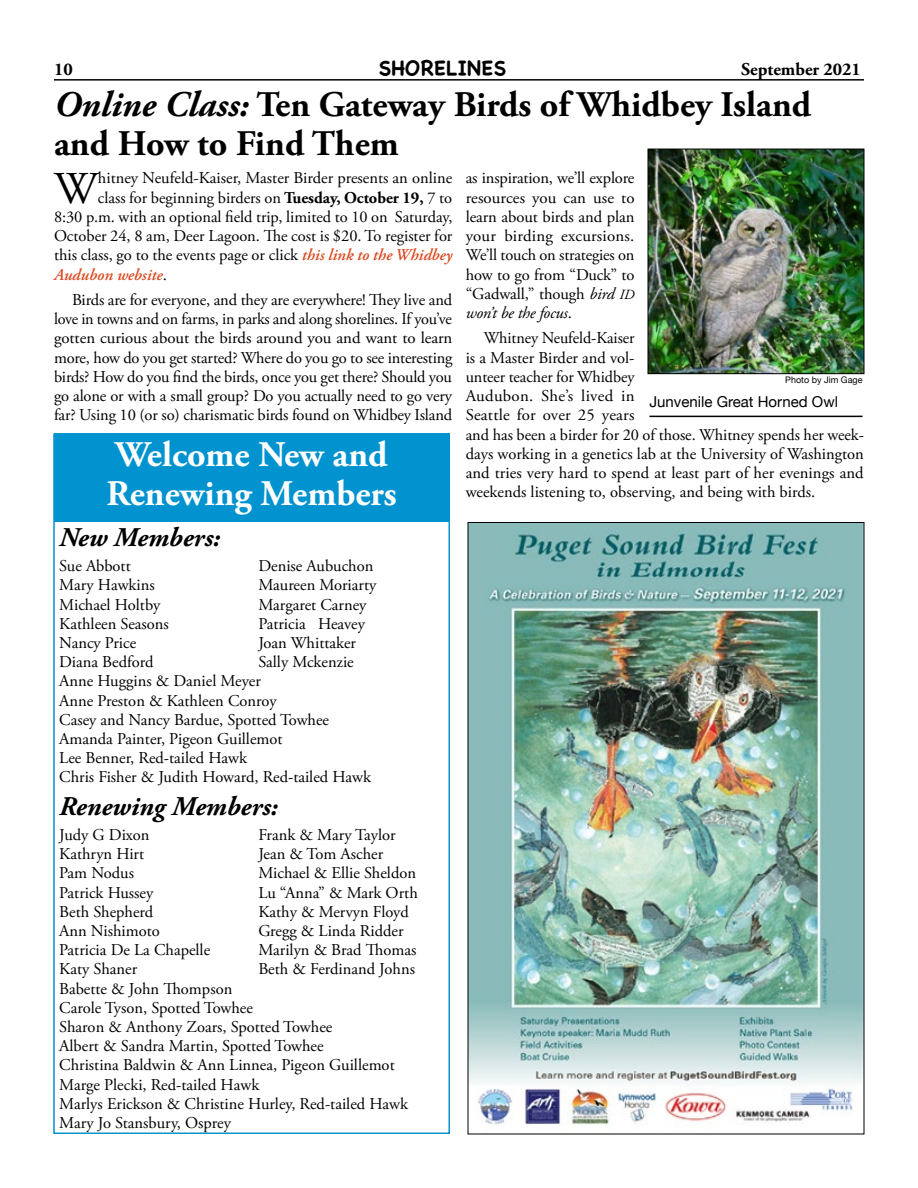
<style>
.page{position:relative;width:918px;height:1188px;background:#fff}
.page>*{position:absolute;margin:0;border:0;box-sizing:border-box;transform-origin:0 0}
.body_text_first{font:45.45px "Adobe Garamond Pro";color:#000}
.Heading{font:700 36px/39px "Adobe Garamond Pro";color:#000}
.Heading-2{font:700 36px/39px "Adobe Garamond Pro";color:#fff}
.Subhead{font:italic 700 27px "Adobe Garamond Pro";color:#000}
.t1{font:700 21px "Chalkboard SE";color:#000}
.t2{font:700 18px "Adobe Garamond Pro";color:#000}
.body_text{font:16.5px/19.2px "Adobe Garamond Pro";letter-spacing:-.005em;color:#000;text-align:justify}
.New_Memberships{font:16.5px "Adobe Garamond Pro";color:#000}
.body_text_first-2{font:16.5px "Adobe Garamond Pro";color:#000}
.body_text_first-3{font:italic 600 16.5px "Adobe Garamond Pro";color:#da4b22}
.t3{font:15px "Helvetica Neue";color:#000}
.credit{font:9px "Helvetica Neue";color:#000}
.s1{font-style:italic}
.s2{font-family:"Adobe Garamond Pro Italic SC850";font-size:14.1px}
.s3{font-weight:700}
.s4{font-weight:600;font-style:italic;color:#da4b22}
.s5{font-weight:400;font-style:normal;color:#000}
</style>
<div class="page">
<hr style="left:54px;top:79px;width:810px;height:2px;background:#000">
<img style="left:470px;top:524px;width:392px;height:601px">
<div style="left:54px;top:434px;width:396px;height:88px;background:#0193cf"></div>
<div style="left:53px;top:434px;width:397px;height:700px;border:2px solid #0193cf"></div>
<img style="left:650px;top:151px;width:212px;height:221px">
<div style="left:648px;top:149px;width:216px;height:225px;border:1px solid #000"></div>
<hr style="left:649px;top:416px;width:214px;height:1px;background:#000">
<p class="t2" style="left:54px;top:58px;width:20px">10</p>
<p class="t1" style="left:379px;top:55px;width:129px">SHORELINES</p>
<p class="t2" style="left:741px;top:58px;width:121px">September 2021</p>
<p class="Heading" style="left:54px;top:86px;width:759px"><span class="s1">Online Class:</span> Ten Gateway Birds of Whidbey Island and How to Find Them</p>
<p class="body_text_first" style="left:54px;top:161px;width:45px">W</p>
<p class="body_text_first-2" style="left:98px;top:168px;width:356px">hitney Neufeld-Kaiser, Master Birder presents an online</p>
<p class="body_text" style="left:466px;top:169px;width:170px">as inspiration, we’ll explore resources you can use to learn about birds and plan your birding excursions.<br>We’ll touch on strategies on how to go from “Duck” to “Gadwall,” though <span class="s1">bird</span> <span class="s2">id </span><span class="s1">won’t be the focus</span>.</p>
<p class="body_text" style="left:466px;top:329px;width:400px;text-align:left;text-indent:18px">Whitney Neufeld-Kaiser<br>is a Master Birder and vol-<br>unteer teacher for Whidbey<br>Audubon. She’s lived in<br>Seattle for over 25 years<br>and has been a birder for 20 of those. Whitney spends her week&shy;days working in a genetics lab at the University of Washington and tries very hard to spend at least part of her evenings and weekends listening to, observing, and being with birds.</p>
<p class="body_text_first-2" style="left:98px;top:188px;width:356px">class for beginning birders on <span class="s3">Tuesday, October 19,</span> 7 to</p>
<p class="body_text_first-2" style="left:54px;top:207px;width:400px">8:30 p.m. with an optional field trip, limited to 10 on Saturday,</p>
<p class="body_text_first-2" style="left:54px;top:226px;width:400px">October 24, 8 am, Deer Lagoon. The cost is $20. To register for</p>
<p class="body_text_first-2" style="left:54px;top:245px;width:400px">this class, go to the events page or click <span class="s4">this link to the Whidbey</span></p>
<p class="body_text_first-3" style="left:54px;top:265px;width:114px">Audubon website<span class="s5">.</span></p>
<p class="body_text" style="left:54px;top:291px;width:400px;text-indent:18px">Birds are for everyone, and they are everywhere! They live and love in towns and on farms, in parks and along shorelines. If you’ve gotten curious about the birds around you and want to learn more, how do you get started? Where do you go to see interesting birds? How do you find the birds, once you get there? Should you go alone or with a small group? Do you actually need to go very far? Using 10 (or so) charismatic birds found on Whidbey Island</p>
<p class="credit" style="left:785px;top:373px;width:79px">Photo by Jim Gage</p>
<p class="t3" style="left:649px;top:390px;width:190px">Junvenile Great Horned Owl</p>
<p class="Heading-2" style="left:106px;top:435px;width:292px">Welcome New and<br>Renewing Members</p>
<p class="Subhead" style="left:59px;top:522px;width:162px">New Members:</p>
<p class="New_Memberships" style="left:59px;top:556px;width:73px">Sue Abbott</p>
<p class="New_Memberships" style="left:59px;top:575px;width:97px">Mary Hawkins</p>
<p class="New_Memberships" style="left:59px;top:594px;width:103px">Michael Holtby</p>
<p class="New_Memberships" style="left:59px;top:614px;width:111px">Kathleen Seasons</p>
<p class="New_Memberships" style="left:59px;top:633px;width:79px">Nancy Price</p>
<p class="New_Memberships" style="left:59px;top:652px;width:96px">Diana Bedford</p>
<p class="New_Memberships" style="left:258px;top:556px;width:117px">Denise Aubuchon</p>
<p class="New_Memberships" style="left:258px;top:575px;width:120px">Maureen Moriarty</p>
<p class="New_Memberships" style="left:258px;top:594px;width:110px">Margaret Carney</p>
<p class="New_Memberships" style="left:258px;top:614px;width:108px">Patricia Heavey</p>
<p class="New_Memberships" style="left:258px;top:633px;width:99px">Joan Whittaker</p>
<p class="New_Memberships" style="left:258px;top:652px;width:97px">Sally Mckenzie</p>
<p class="New_Memberships" style="left:59px;top:671px;width:203px">Anne Huggins &amp; Daniel Meyer</p>
<p class="New_Memberships" style="left:59px;top:690px;width:219px">Anne Preston &amp; Kathleen Conroy</p>
<p class="New_Memberships" style="left:59px;top:710px;width:271px">Casey and Nancy Bardue, Spotted Towhee</p>
<p class="New_Memberships" style="left:59px;top:729px;width:225px">Amanda Painter, Pigeon Guillemot</p>
<p class="New_Memberships" style="left:59px;top:748px;width:189px">Lee Benner, Red-tailed Hawk</p>
<p class="New_Memberships" style="left:59px;top:767px;width:313px">Chris Fisher &amp; Judith Howard, Red-tailed Hawk</p>
<p class="Subhead" style="left:59px;top:791px;width:220px">Renewing Members:</p>
<p class="New_Memberships" style="left:59px;top:825px;width:92px">Judy G Dixon</p>
<p class="New_Memberships" style="left:59px;top:844px;width:87px">Kathryn Hirt</p>
<p class="New_Memberships" style="left:59px;top:863px;width:76px">Pam Nodus</p>
<p class="New_Memberships" style="left:59px;top:882px;width:96px">Patrick Hussey</p>
<p class="New_Memberships" style="left:59px;top:902px;width:96px">Beth Shepherd</p>
<p class="New_Memberships" style="left:59px;top:921px;width:102px">Ann Nishimoto</p>
<p class="New_Memberships" style="left:59px;top:940px;width:153px">Patricia De La Chapelle</p>
<p class="New_Memberships" style="left:59px;top:959px;width:79px">Katy Shaner</p>
<p class="New_Memberships" style="left:59px;top:978px;width:175px">Babette &amp; John Thompson</p>
<p class="New_Memberships" style="left:258px;top:825px;width:139px">Frank &amp; Mary Taylor</p>
<p class="New_Memberships" style="left:258px;top:844px;width:126px">Jean &amp; Tom Ascher</p>
<p class="New_Memberships" style="left:258px;top:863px;width:159px">Michael &amp; Ellie Sheldon</p>
<p class="New_Memberships" style="left:258px;top:882px;width:161px">Lu “Anna” &amp; Mark Orth</p>
<p class="New_Memberships" style="left:258px;top:902px;width:152px">Kathy &amp; Mervyn Floyd</p>
<p class="New_Memberships" style="left:258px;top:921px;width:147px">Gregg &amp; Linda Ridder</p>
<p class="New_Memberships" style="left:258px;top:940px;width:159px">Marilyn &amp; Brad Thomas</p>
<p class="New_Memberships" style="left:258px;top:959px;width:158px">Beth &amp; Ferdinand Johns</p>
<p class="New_Memberships" style="left:59px;top:998px;width:195px">Carole Tyson, Spotted Towhee</p>
<p class="New_Memberships" style="left:59px;top:1017px;width:275px">Sharon &amp; Anthony Zoars, Spotted Towhee</p>
<p class="New_Memberships" style="left:59px;top:1036px;width:266px">Albert &amp; Sandra Martin, Spotted Towhee</p>
<p class="New_Memberships" style="left:59px;top:1055px;width:337px">Christina Baldwin &amp; Ann Linnea, Pigeon Guillemot</p>
<p class="New_Memberships" style="left:59px;top:1074px;width:202px">Marge Plecki, Red-tailed Hawk</p>
<p class="New_Memberships" style="left:59px;top:1094px;width:350px">Marlys Erickson &amp; Christine Hurley, Red-tailed Hawk</p>
<p class="New_Memberships" style="left:59px;top:1113px;width:173px">Mary Jo Stansbury, Osprey</p>
</div>
